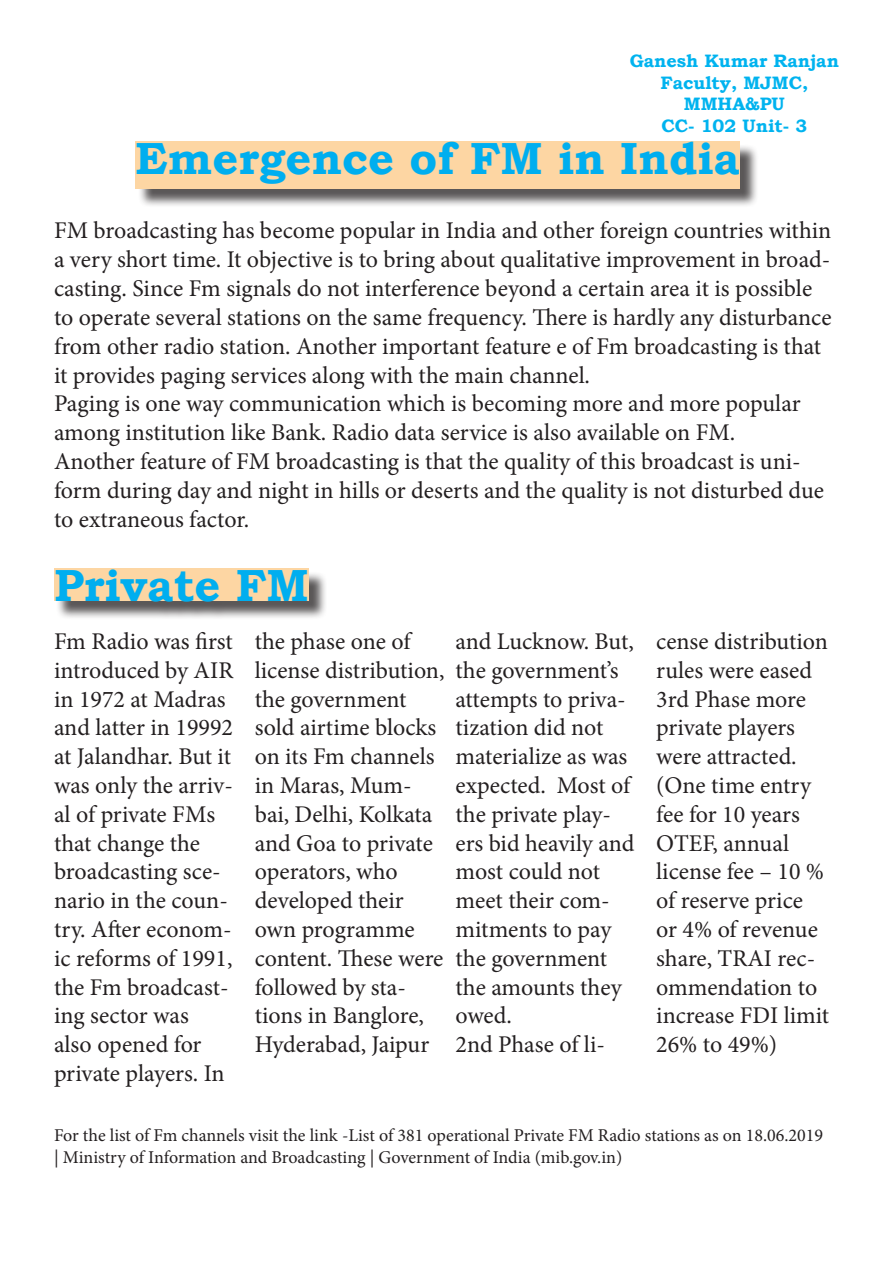
<style>
.page{position:relative;width:893px;height:1263px;background:#fff}
.page>*{position:absolute;margin:0;border:0;box-sizing:border-box;transform-origin:0 0}
.t1{font:700 45px "Bookman Old Style";color:#00aeef}
.t2{font:24px/28.8px "Minion Pro";letter-spacing:-.005em;color:#231f20}
.t3{font:18px/21.6px "Minion Pro";letter-spacing:-.005em;color:#231f20}
.t4{font:700 18px "Bookman Old Style";color:#00b3ef}
</style>
<div class="page">
<div style="left:137px;top:144px;width:621px;height:64px;background:#231f20;opacity:.75"></div>
<div style="left:135px;top:142px;width:605px;height:47px;background:#fdd6a3"></div>
<div style="left:56px;top:571px;width:271px;height:49px;background:#231f20;opacity:.75"></div>
<div style="left:54px;top:569px;width:255px;height:32px;background:#fdd6a3"></div>
<p class="t4" style="left:630px;top:48px;width:211px">Ganesh Kumar Ranjan</p>
<p class="t4" style="left:660px;top:69px;width:149px">Faculty, MJMC,</p>
<p class="t4" style="left:684px;top:91px;width:103px">MMHA&amp;PU</p>
<p class="t4" style="left:661px;top:113px;width:147px">CC- 102 Unit- 3</p>
<p class="t1" style="left:135px;top:126px;width:606px">Emergence of FM in India</p>
<p class="t2" style="left:54px;top:217px;width:779px">FM broadcasting has become popular in India and other foreign countries within a very short time. It objective is to bring about qualitative improvement in broad&shy;casting. Since Fm signals do not interference beyond a certain area it is possible to operate several stations on the same frequency. There is hardly any disturbance from other radio station. Another important feature e of Fm broadcasting is that it provides paging services along with the main channel.</p>
<p class="t2" style="left:54px;top:389px;width:748px">Paging is one way communication which is becoming more and more popular among institution like Bank. Radio data service is also available on FM.</p>
<p class="t2" style="left:54px;top:447px;width:771px">Another feature of FM broadcasting is that the quality of this broadcast is uni&shy;form during day and night in hills or deserts and the quality is not disturbed due to extraneous factor.</p>
<p class="t1" style="left:54px;top:553px;width:256px">Private FM</p>
<p class="t2" style="left:54px;top:627px;width:181px">Fm Radio was first introduced by AIR in 1972 at Madras and latter in 19992 at Jalandhar. But it was only the arriv&shy;al of private FMs that change the broadcasting sce&shy;nario in the coun&shy;try. After econom&shy;ic reforms of 1991, the Fm broadcast&shy;ing sector was<br>also opened for private players. In</p>
<p class="t2" style="left:255px;top:627px;width:191px">the phase one of license distribution, the government sold airtime blocks on its Fm channels in Maras, Mum&shy;bai, Delhi, Kolkata and Goa to private operators, who developed their own programme content. These were followed by sta&shy;tions in Banglore,<br>Hyderabad, Jaipur</p>
<p class="t2" style="left:455px;top:627px;width:180px">and Lucknow. But, the government’s attempts to priva&shy;tization did not materialize as was expected. Most of the private play&shy;ers bid heavily and most could not meet their com&shy;mitments to pay the government the amounts they owed.</p>
<p class="t2" style="left:455px;top:1030px;width:151px">2nd Phase of li-</p>
<p class="t2" style="left:656px;top:627px;width:173px">cense distribution rules were eased</p>
<p class="t2" style="left:656px;top:685px;width:175px">3rd Phase more private players were attracted. (One time entry fee for 10 years<br>OTEF, annual license fee – 10 % of reserve price or 4% of revenue share, TRAI rec&shy;ommendation to increase FDI limit<br>26% to 49%)</p>
<p class="t3" style="left:54px;top:1125px;width:770px">For the list of Fm channels visit the link -List of 381 operational Private FM Radio stations as on 18.06.2019 | Ministry of Information and Broadcasting | Government of India (mib.gov.in)</p>
</div>
